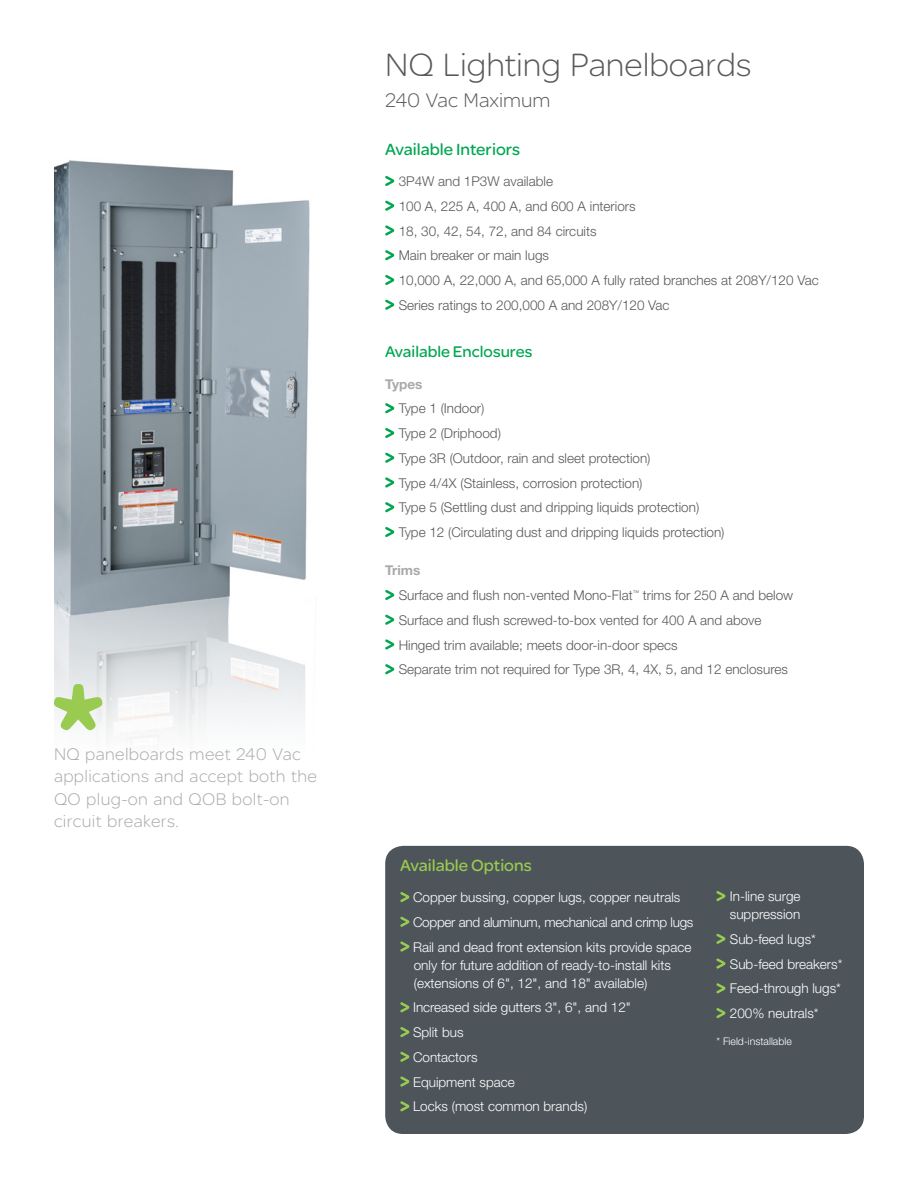
<style>
.page{position:relative;width:918px;height:1188px;background:#fff}
.page>*{position:absolute;margin:0;border:0;box-sizing:border-box;transform-origin:0 0}
.Page_title_38_38{font:300 34.5px "SE Optimist";color:#58595b}
.Page_title_38_38-2{font:300 21px "SE Optimist";color:#58595b}
.t1{font:300 18px/22.5px "SE Optimist";letter-spacing:.02em;color:#a7a9ac}
.Bullet_copy_9_12{font:17.25px "SE Optimist";color:#00a651}
.Bullet_copy_9_12-2{font:17.25px "SE Optimist";color:#98cb4f}
.Bullet_copy_9_12-3{font:16.5px "SE Optimist";color:#00a651}
.Bullet_copy_9_12-4{font:300 13.5px "Helvetica Neue LT Std";color:#58595b}
.Bullet_copy_9_12-5{font:300 13.5px/18px "Helvetica Neue LT Std";color:#fff}
.Bullet_copy_9_12-6{font:300 13.5px "Helvetica Neue LT Std";letter-spacing:-.02em;color:#fff}
.Bullet_copy_9_12-7{font:700 13.5px "Helvetica Neue LT Std";color:#a7a9ac}
.Bullet_copy_9_12-8{font:300 10.5px "Helvetica Neue LT Std";color:#fff}
</style>
<div class="page">
<img style="left:54px;top:160px;width:256px;height:579px">
<svg style="left:385px;top:175px;width:9px;height:11px"></svg>
<svg style="left:385px;top:200px;width:9px;height:11px"></svg>
<svg style="left:385px;top:225px;width:9px;height:11px"></svg>
<svg style="left:385px;top:250px;width:9px;height:11px"></svg>
<svg style="left:385px;top:275px;width:9px;height:10px"></svg>
<svg style="left:385px;top:299px;width:9px;height:11px"></svg>
<svg style="left:385px;top:403px;width:9px;height:11px"></svg>
<svg style="left:385px;top:428px;width:9px;height:10px"></svg>
<svg style="left:385px;top:452px;width:9px;height:11px"></svg>
<svg style="left:385px;top:477px;width:9px;height:11px"></svg>
<svg style="left:385px;top:502px;width:9px;height:11px"></svg>
<svg style="left:385px;top:527px;width:9px;height:10px"></svg>
<svg style="left:385px;top:590px;width:9px;height:10px"></svg>
<svg style="left:385px;top:614px;width:9px;height:11px"></svg>
<svg style="left:385px;top:639px;width:9px;height:11px"></svg>
<svg style="left:385px;top:664px;width:9px;height:11px"></svg>
<svg style="left:54px;top:684px;width:49px;height:46px"></svg>
<div style="left:385px;top:846px;width:479px;height:288px;background:#4d555b;border-radius:18px"></div>
<svg style="left:400px;top:892px;width:9px;height:10px"></svg>
<svg style="left:400px;top:916px;width:9px;height:11px"></svg>
<svg style="left:400px;top:941px;width:9px;height:11px"></svg>
<svg style="left:400px;top:1002px;width:9px;height:11px"></svg>
<svg style="left:400px;top:1027px;width:9px;height:10px"></svg>
<svg style="left:400px;top:1051px;width:9px;height:11px"></svg>
<svg style="left:400px;top:1076px;width:9px;height:11px"></svg>
<svg style="left:400px;top:1101px;width:9px;height:11px"></svg>
<svg style="left:716px;top:891px;width:9px;height:10px"></svg>
<svg style="left:716px;top:933px;width:9px;height:11px"></svg>
<svg style="left:716px;top:958px;width:9px;height:11px"></svg>
<svg style="left:716px;top:983px;width:9px;height:11px"></svg>
<svg style="left:716px;top:1008px;width:9px;height:10px"></svg>
<p class="t1" style="left:54px;top:742px;width:265px">NQ panelboards meet 240 Vac applications and accept both the<br>QO plug-on and QOB bolt-on circuit breakers.</p>
<p class="Page_title_38_38" style="left:385px;top:42px;width:368px">NQ Lighting Panelboards</p>
<p class="Page_title_38_38-2" style="left:385px;top:86px;width:167px">240 Vac Maximum</p>
<p class="Bullet_copy_9_12" style="left:385px;top:137px;width:137px">Available Interiors</p>
<p class="Bullet_copy_9_12-4" style="left:399px;top:173px;width:156px">3P4W and 1P3W available</p>
<p class="Bullet_copy_9_12-4" style="left:399px;top:198px;width:238px">100 A, 225 A, 400 A, and 600 A interiors</p>
<p class="Bullet_copy_9_12-4" style="left:399px;top:223px;width:199px">18, 30, 42, 54, 72, and 84 circuits</p>
<p class="Bullet_copy_9_12-4" style="left:399px;top:247px;width:152px">Main breaker or main lugs</p>
<p class="Bullet_copy_9_12-4" style="left:399px;top:272px;width:421px">10,000 A, 22,000 A, and 65,000 A fully rated branches at 208Y/120 Vac</p>
<p class="Bullet_copy_9_12-4" style="left:399px;top:297px;width:272px">Series ratings to 200,000 A and 208Y/120 Vac</p>
<p class="Bullet_copy_9_12-3" style="left:385px;top:340px;width:149px">Available Enclosures</p>
<p class="Bullet_copy_9_12-7" style="left:385px;top:375px;width:39px">Types</p>
<p class="Bullet_copy_9_12-4" style="left:399px;top:400px;width:87px">Type 1 (Indoor)</p>
<p class="Bullet_copy_9_12-4" style="left:399px;top:425px;width:104px">Type 2 (Driphood)</p>
<p class="Bullet_copy_9_12-4" style="left:399px;top:450px;width:253px">Type 3R (Outdoor, rain and sleet protection)</p>
<p class="Bullet_copy_9_12-4" style="left:399px;top:475px;width:245px">Type 4/4X (Stainless, corrosion protection)</p>
<p class="Bullet_copy_9_12-4" style="left:399px;top:499px;width:302px">Type 5 (Settling dust and dripping liquids protection)</p>
<p class="Bullet_copy_9_12-4" style="left:399px;top:524px;width:327px">Type 12 (Circulating dust and dripping liquids protection)</p>
<p class="Bullet_copy_9_12-7" style="left:385px;top:562px;width:37px">Trims</p>
<p class="Bullet_copy_9_12-4" style="left:399px;top:587px;width:396px">Surface and flush non-vented Mono-Flat<sup>™</sup> trims for 250 A and below</p>
<p class="Bullet_copy_9_12-4" style="left:399px;top:612px;width:364px">Surface and flush screwed-to-box vented for 400 A and above</p>
<p class="Bullet_copy_9_12-4" style="left:399px;top:637px;width:281px">Hinged trim available; meets door-in-door specs</p>
<p class="Bullet_copy_9_12-4" style="left:399px;top:661px;width:391px">Separate trim not required for Type 3R, 4, 4X, 5, and 12 enclosures</p>
<p class="Bullet_copy_9_12-2" style="left:400px;top:853px;width:133px">Available Options</p>
<p class="Bullet_copy_9_12-5" style="left:413px;top:888px;width:269px">Copper bussing, copper lugs, copper neutrals</p>
<p class="Bullet_copy_9_12-6" style="left:413px;top:914px;width:282px">Copper and aluminum, mechanical and crimp lugs</p>
<p class="Bullet_copy_9_12-5" style="left:413px;top:938px;width:280px">Rail and dead front extension kits provide space only for future addition of ready-to-install kits (extensions of 6", 12", and 18" available)</p>
<p class="Bullet_copy_9_12-5" style="left:413px;top:998px;width:219px">Increased side gutters 3", 6", and 12"</p>
<p class="Bullet_copy_9_12-5" style="left:413px;top:1023px;width:52px">Split bus</p>
<p class="Bullet_copy_9_12-5" style="left:413px;top:1048px;width:66px">Contactors</p>
<p class="Bullet_copy_9_12-5" style="left:413px;top:1073px;width:103px">Equipment space</p>
<p class="Bullet_copy_9_12-5" style="left:413px;top:1097px;width:176px">Locks (most common brands)</p>
<p class="Bullet_copy_9_12-5" style="left:730px;top:887px;width:72px">In-line surge suppression</p>
<p class="Bullet_copy_9_12-5" style="left:730px;top:930px;width:88px">Sub-feed lugs*</p>
<p class="Bullet_copy_9_12-5" style="left:730px;top:955px;width:114px">Sub-feed breakers*</p>
<p class="Bullet_copy_9_12-5" style="left:730px;top:979px;width:113px">Feed-through lugs*</p>
<p class="Bullet_copy_9_12-5" style="left:730px;top:1004px;width:90px">200% neutrals*</p>
<p class="Bullet_copy_9_12-8" style="left:716px;top:1035px;width:77px">* Field-installable</p>
</div>
